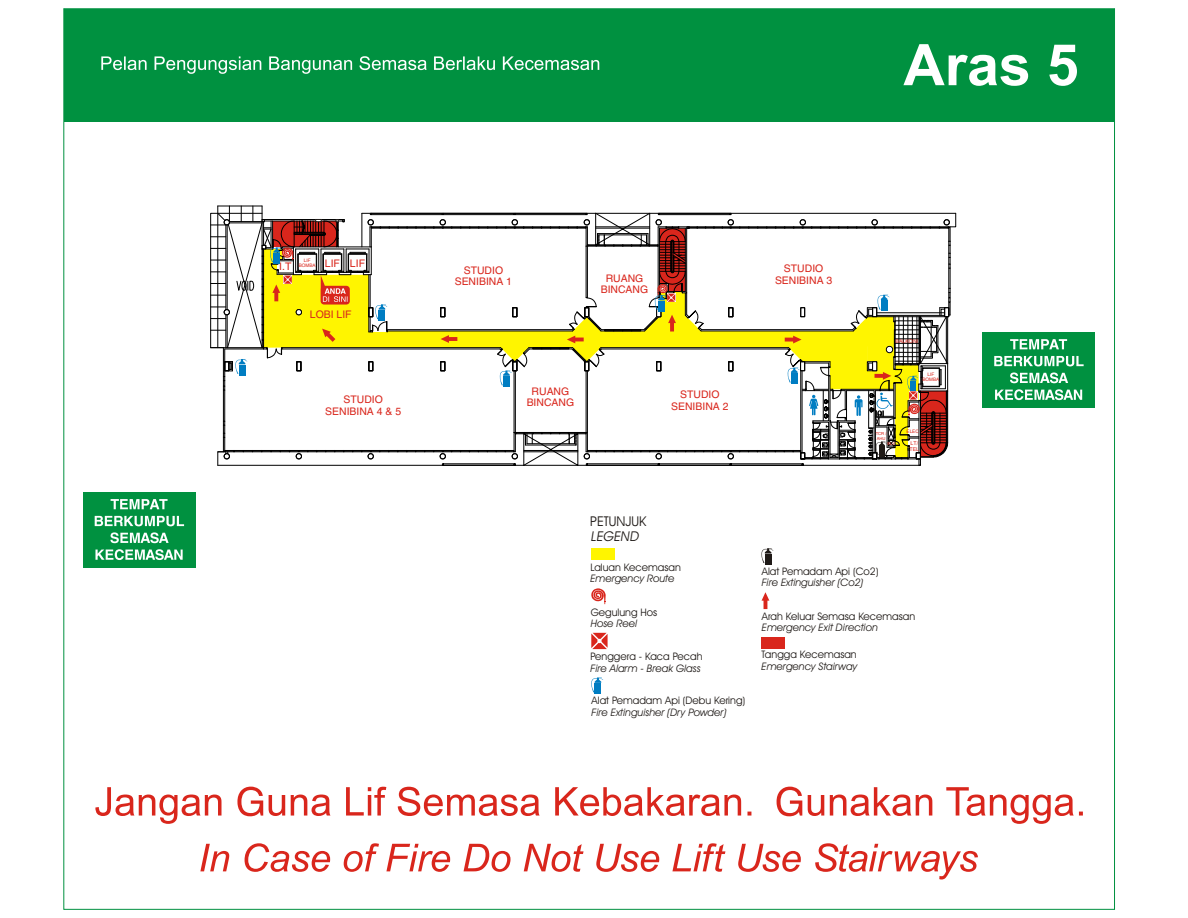
<style>
.page{position:relative;width:1188px;height:918px;background:#fff}
.page>*{position:absolute;margin:0;border:0;box-sizing:border-box;transform-origin:0 0}
.t1{font:13.5px "Avant Garde Bk BT";color:#1f1a17}
.t2{font:italic 13.5px "Avant Garde Bk BT";color:#1f1a17}
.t3{font:10.35px "Avant Garde Bk BT";color:#1f1a17}
.t4{font:italic 10.35px "Avant Garde Bk BT";color:#1f1a17}
.t5{font:10.35px/11.2px "New Zurica";color:#d9261c;text-align:center}
.t6{font:5.25px/5.6px "New Zurica";color:#d9261c}
.t7{font:4.65px/5.1px "New Zurica";color:#d9261c;text-align:center}
.t8{font:4.2px/4.5px "New Zurica";color:#d9261c}
</style>
<div class="page">
<div style="left:64px;top:9px;width:1051px;height:112px;background:#009140"></div>
<svg style="left:101px;top:56px;width:498px;height:18px"></svg>
<svg style="left:903px;top:44px;width:174px;height:42px"></svg>
<svg style="left:210px;top:206px;width:746px;height:260px"></svg>
<div style="left:83px;top:492px;width:113px;height:75px;background:#009140"></div>
<svg style="left:95px;top:499px;width:89px;height:61px"></svg>
<div style="left:983px;top:332px;width:112px;height:75px;background:#009140"></div>
<svg style="left:994px;top:339px;width:90px;height:61px"></svg>
<svg style="left:591px;top:677px;width:12px;height:17px"></svg>
<div style="left:595px;top:683px;width:6px;height:9px;background:#007dc2"></div>
<svg style="left:591px;top:588px;width:15px;height:16px"></svg>
<svg style="left:762px;top:592px;width:7px;height:17px"></svg>
<svg style="left:761px;top:548px;width:12px;height:17px"></svg>
<div style="left:765px;top:554px;width:6px;height:9px;background:#1f1a17"></div>
<div style="left:762px;top:637px;width:23px;height:11px;background:#d9261c"></div>
<svg style="left:591px;top:633px;width:17px;height:16px"></svg>
<div style="left:591px;top:548px;width:24px;height:12px;background:#fff500"></div>
<svg style="left:200px;top:844px;width:29px;height:27px"></svg>
<svg style="left:245px;top:843px;width:85px;height:29px"></svg>
<svg style="left:344px;top:843px;width:35px;height:29px"></svg>
<svg style="left:386px;top:844px;width:64px;height:28px"></svg>
<svg style="left:464px;top:844px;width:47px;height:28px"></svg>
<svg style="left:524px;top:844px;width:60px;height:28px"></svg>
<svg style="left:596px;top:844px;width:63px;height:28px"></svg>
<svg style="left:672px;top:843px;width:53px;height:29px"></svg>
<svg style="left:738px;top:844px;width:63px;height:28px"></svg>
<svg style="left:815px;top:843px;width:163px;height:37px"></svg>
<svg style="left:95px;top:787px;width:127px;height:37px"></svg>
<svg style="left:346px;top:787px;width:40px;height:29px"></svg>
<svg style="left:398px;top:787px;width:142px;height:29px"></svg>
<svg style="left:555px;top:787px;width:196px;height:29px"></svg>
<svg style="left:269px;top:795px;width:16px;height:21px"></svg>
<svg style="left:291px;top:795px;width:39px;height:21px"></svg>
<svg style="left:237px;top:787px;width:26px;height:29px"></svg>
<svg style="left:808px;top:795px;width:16px;height:21px"></svg>
<svg style="left:830px;top:787px;width:102px;height:29px"></svg>
<svg style="left:946px;top:787px;width:137px;height:37px"></svg>
<svg style="left:777px;top:787px;width:25px;height:29px"></svg>
<p class="t5" style="left:279px;top:260px;width:14px">I.T</p>
<p class="t7" style="left:299px;top:257px;width:18px">LIF<br>BOMBA</p>
<p class="t5" style="left:325px;top:257px;width:42px">LIF LIF</p>
<p class="t5" style="left:310px;top:308px;width:43px">LOBI LIF</p>
<p class="t5" style="left:455px;top:264px;width:59px">STUDIO<br>SENIBINA 1</p>
<p class="t5" style="left:784px;top:263px;width:41px">STUDIO</p>
<p class="t5" style="left:606px;top:272px;width:39px">RUANG</p>
<p class="t5" style="left:775px;top:274px;width:59px">SENIBINA 3</p>
<p class="t5" style="left:601px;top:283px;width:49px">BINCANG</p>
<p class="t5" style="left:325px;top:394px;width:77px">STUDIO<br>SENIBINA 4 &amp; 5</p>
<p class="t5" style="left:527px;top:386px;width:49px">RUANG<br>BINCANG</p>
<p class="t5" style="left:671px;top:389px;width:59px">STUDIO<br>SENIBINA 2</p>
<h1 class="t1" style="left:590px;top:516px;width:58px">PETUNJUK</h1>
<h1 class="t2" style="left:590px;top:531px;width:52px">LEGEND</h1>
<p class="t6" style="left:896px;top:338px;width:24px">BALKONI</p>
<p class="t7" style="left:922px;top:372px;width:18px">LIF<br>BOMBA</p>
<p class="t8" style="left:876px;top:431px;width:12px">TCR /<br>AHU</p>
<p class="t8" style="left:888px;top:441px;width:9px">ELV</p>
<p class="t7" style="left:907px;top:429px;width:14px">ELEC</p>
<p class="t6" style="left:910px;top:441px;width:11px">LT/<br>TEL</p>
<p class="t3" style="left:590px;top:563px;width:92px">Laluan Kecemasan</p>
<p class="t4" style="left:590px;top:575px;width:86px">Emergency Route</p>
<p class="t3" style="left:762px;top:567px;width:118px">Alat Pemadam Api (Co2)</p>
<p class="t4" style="left:762px;top:579px;width:103px">Fire Extinguisher (Co2)</p>
<p class="t3" style="left:591px;top:608px;width:68px">Gegulung Hos</p>
<p class="t4" style="left:591px;top:619px;width:48px">Hose Reel</p>
<p class="t3" style="left:762px;top:612px;width:155px">Arah Keluar Semasa Kecemasan</p>
<p class="t4" style="left:762px;top:623px;width:118px">Emergency Exit Direction</p>
<p class="t3" style="left:591px;top:652px;width:114px">Penggera - Kaca Pecah</p>
<p class="t4" style="left:591px;top:664px;width:111px">Fire Alarm - Break Glass</p>
<p class="t3" style="left:762px;top:651px;width:97px">Tangga Kecemasan</p>
<p class="t4" style="left:762px;top:662px;width:97px">Emergency Stairway</p>
<p class="t3" style="left:592px;top:697px;width:155px">Alat Pemadam Api (Debu Kering)</p>
<p class="t4" style="left:592px;top:708px;width:136px">Fire Extinguisher (Dry Powder)</p>
</div>
